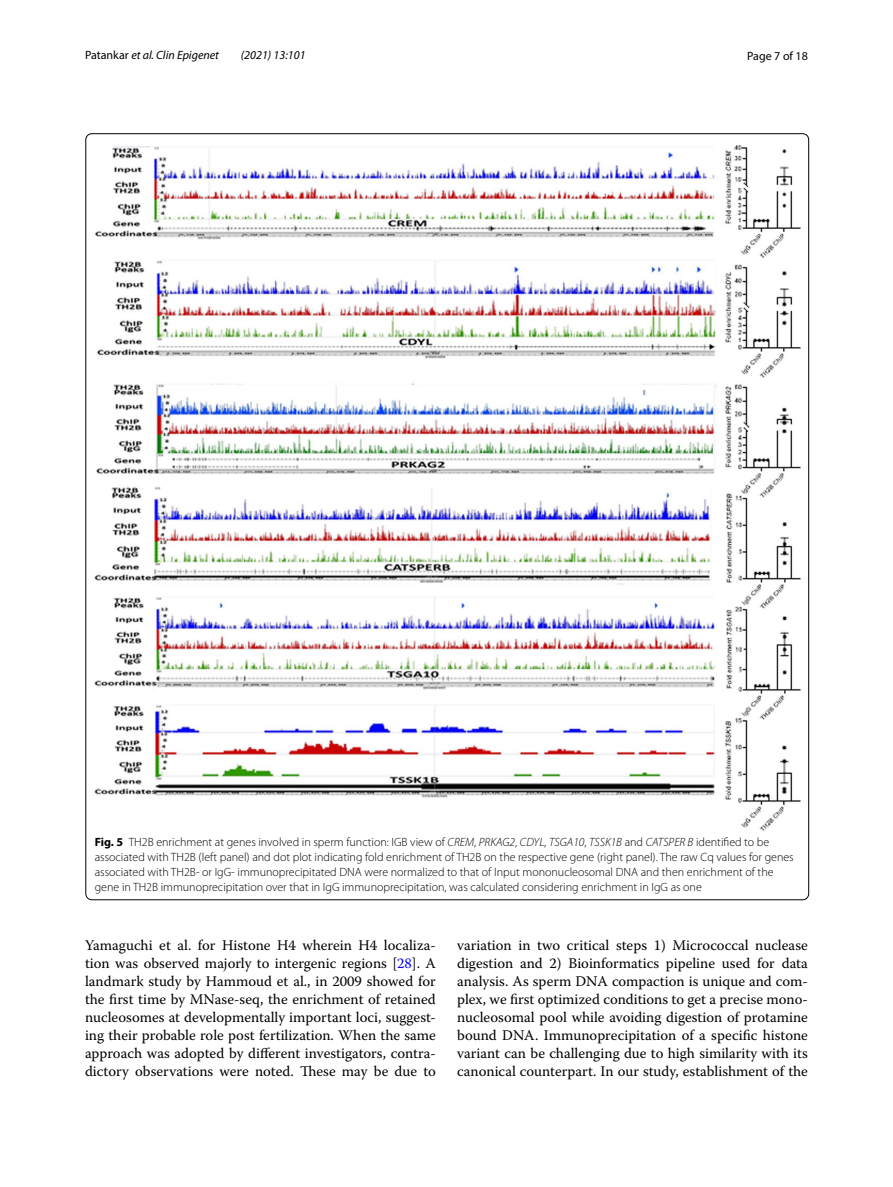
<style>
.page{position:relative;width:893px;height:1187px;background:#fff}
.page>*{position:absolute;margin:0;border:0;box-sizing:border-box;transform-origin:0 0}
.t1{font:14.7px/18px "Warnock Pro";color:#000;text-align:justify}
.t2{font:300 12px/15px "Myriad Pro";color:#000}
.t3{font:italic 12px "Myriad Pro";color:#000}
.t4{font:12px "Myriad Pro";color:#000}
.s1{font-style:normal}
.s2{font-weight:700}
.s3{font-style:italic}
.s4{color:#00f}
</style>
<div class="page">
<img style="left:94px;top:145px;width:706px;height:685px">
<p class="t3" style="left:85px;top:48px;width:136px"><span class="s1">Patankar</span> et al. Clin Epigenet</p>
<p class="t3" style="left:241px;top:48px;width:66px">(2021) 13:101</p>
<p class="t4" style="left:747px;top:48px;width:62px">Page 7 of 18</p>
<p class="t2" style="left:95px;top:834px;width:700px"><span class="s2">Fig. 5</span> TH2B enrichment at genes involved in sperm function: IGB view of <span class="s3">CREM</span>, <span class="s3">PRKAG2</span>, <span class="s3">CDYL</span>, <span class="s3">TSGA10</span>, <span class="s3">TSSK1B</span> and <span class="s3">CATSPER B</span> identified to be associated with TH2B (left panel) and dot plot indicating fold enrichment of TH2B on the respective gene (right panel). The raw Cq values for genes associated with TH2B- or IgG- immunoprecipitated DNA were normalized to that of Input mononucleosomal DNA and then enrichment of the gene in TH2B immunoprecipitation over that in IgG immunoprecipitation, was calculated considering enrichment in IgG as one</p>
<p class="t1" style="left:85px;top:935px;width:352px">Yamaguchi et al. for Histone H4 wherein H4 localiza&shy;tion was observed majorly to intergenic regions [<span class="s4">28</span>]. A landmark study by Hammoud et al., in 2009 showed for the first time by MNase-seq, the enrichment of retained nucleosomes at developmentally important loci, suggest&shy;ing their probable role post fertilization. When the same approach was adopted by different investigators, contra&shy;dictory observations were noted. These may be due to</p>
<p class="t1" style="left:457px;top:935px;width:352px">variation in two critical steps 1) Micrococcal nuclease digestion and 2) Bioinformatics pipeline used for data analysis. As sperm DNA compaction is unique and com&shy;plex, we first optimized conditions to get a precise mono&shy;nucleosomal pool while avoiding digestion of protamine bound DNA. Immunoprecipitation of a specific histone variant can be challenging due to high similarity with its canonical counterpart. In our study, establishment of the</p>
</div>
